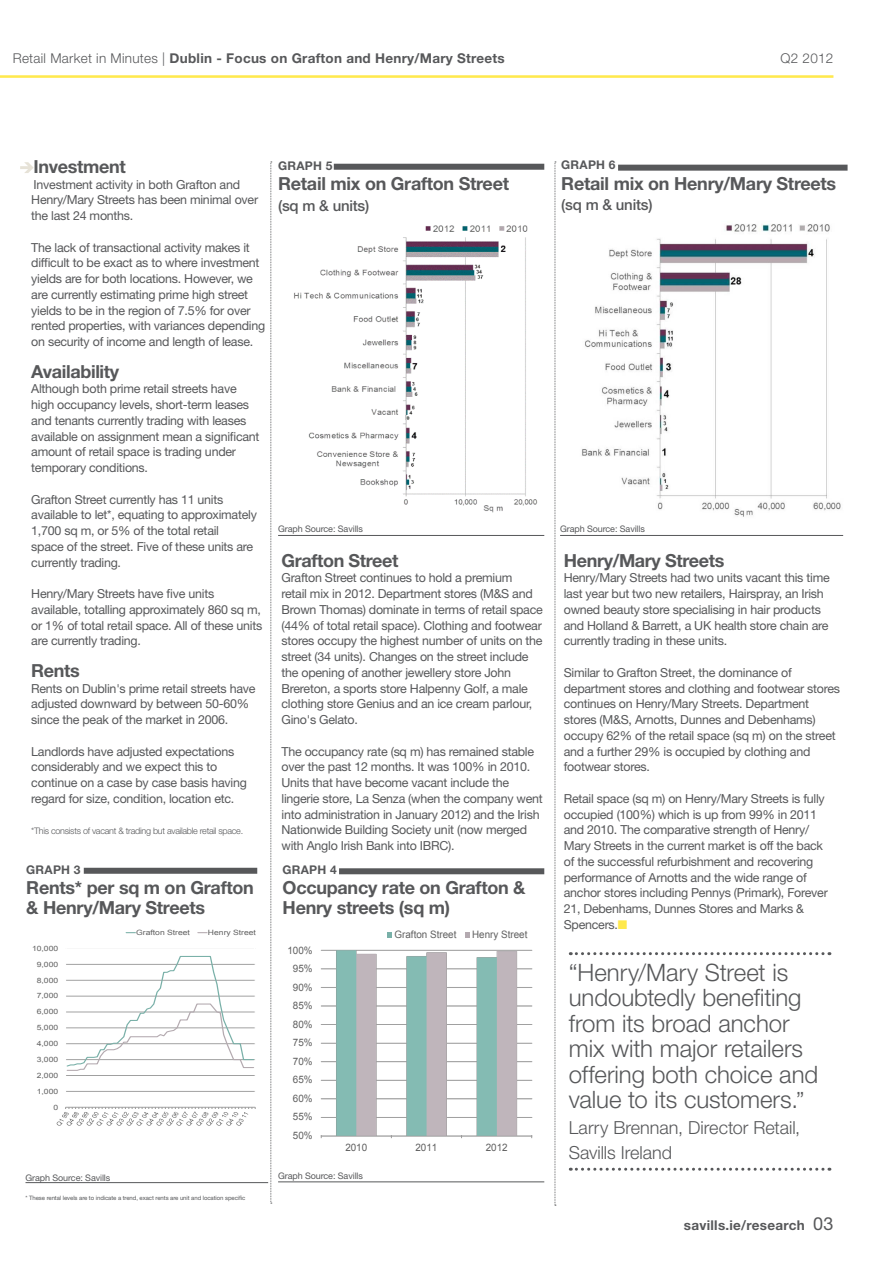
<style>
.page{position:relative;width:893px;height:1263px;background:#fff}
.page>*{position:absolute;margin:0;border:0;box-sizing:border-box;transform-origin:0 0}
.H_Quote{font:300 24px/25.5px "Helvetica Neue LT Std";letter-spacing:-.005em;color:#57585a}
.H_GraphHeader{font:700 18px/20.2px "Helvetica Neue LT Std";letter-spacing:-.015em;color:#57585a}
.H_Body{font:700 18px "Helvetica Neue LT Std";letter-spacing:-.02em;color:#57585a}
.H_Quote-2{font:300 18px/25.5px "Helvetica Neue LT Std";color:#57585a}
.H_GraphHeader-2{font:500 15px "Helvetica Neue LT Std";letter-spacing:-.015em;color:#57585a}
.t1{font:700 13.5px "Helvetica Neue LT Std";letter-spacing:.02em;color:#57585a}
.t2{font:300 13.5px "Helvetica Neue LT Std";letter-spacing:.02em;color:#57585a}
.H_Body-2{font:12.45px/15.8px "Helvetica Neue LT Std";letter-spacing:-.02em;color:#57585a}
.H_GraphName{font:700 12px "Helvetica Neue LT Std";letter-spacing:.02em;color:#57585a}
.t3{font:10.2px "Arial";letter-spacing:-.005em;color:#5f5f5f;scale:.96 1}
.H_GraphSource{font:9px "Helvetica Neue LT Std";letter-spacing:-.01em;color:#57585a}
.H_Body-3{font:300 9px "Helvetica Neue LT Std";letter-spacing:-.03em;color:#57585a}
.t4{font:7.35px "Arial";color:#5f5f5f;scale:1.18 1}
.H_GraphSource-2{font:6px "Helvetica Neue LT Std";letter-spacing:-.01em;color:#57585a}
.s1{font-weight:300}
.s2{color:#ffe94d}
.s3{font-size:22.5px}
.s4{font-weight:400;font-size:18px}
</style>
<div class="page">
<hr style="left:0;top:75px;width:833px;height:3px;background:#ffe94d">
<img style="left:582px;top:224px;width:259px;height:293px">
<hr style="left:278px;top:535px;width:266px;height:1px;background:#57585a">
<svg style="left:270px;top:162px;width:2px;height:1042px;background:#d7d7d8"></svg>
<svg style="left:555px;top:162px;width:1px;height:1044px"></svg>
<div style="left:84px;top:868px;width:173px;height:6px;background:#57585a"></div>
<hr style="left:26px;top:1182px;width:242px;height:1px;background:#57585a">
<svg style="left:20px;top:162px;width:14px;height:11px"></svg>
<hr style="left:560px;top:535px;width:283px;height:1px;background:#57585a">
<div style="left:618px;top:165px;width:229px;height:6px;background:#57585a"></div>
<div style="left:339px;top:868px;width:205px;height:6px;background:#57585a"></div>
<hr style="left:278px;top:1181px;width:266px;height:1px;background:#57585a">
<div style="left:334px;top:164px;width:210px;height:6px;background:#57585a"></div>
<svg style="left:570px;top:952px;width:260px;height:3px"></svg>
<svg style="left:570px;top:1168px;width:260px;height:3px"></svg>
<hr style="left:66px;top:1091px;width:189px;height:1px;background:#999">
<hr style="left:66px;top:1075px;width:189px;height:1px;background:#999">
<div style="left:65px;top:948px;width:190px;height:159px;border:1px solid #fff"></div>
<svg style="left:66px;top:955px;width:189px;height:116px"></svg>
<svg style="left:57px;top:1107px;width:199px;height:18px"></svg>
<img style="left:294px;top:225px;width:244px;height:288px">
<img style="left:320px;top:949px;width:213px;height:187px">
<svg style="left:387px;top:933px;width:5px;height:5px"></svg>
<svg style="left:465px;top:933px;width:5px;height:5px"></svg>
<p class="t1" style="left:13px;top:50px;width:494px"><span class="s1">Retail Market in Minutes |</span> Dublin - Focus on Grafton and Henry/Mary Streets</p>
<p class="t2" style="left:780px;top:50px;width:54px">Q2 2012</p>
<p class="H_Body" style="left:34px;top:155px;width:94px">Investment</p>
<p class="H_Body-2" style="left:31px;top:176px;width:228px">Investment activity in both Grafton and<br>Henry/Mary Streets has been minimal over the last 24 months.</p>
<p class="H_Body-2" style="left:31px;top:239px;width:235px">The lack of transactional activity makes it difficult to be exact as to where investment yields are for both locations. However, we are currently estimating prime high street yields to be in the region of 7.5% for over rented properties, with variances depending on security of income and length of lease.</p>
<p class="H_Body" style="left:31px;top:360px;width:89px">Availability</p>
<p class="H_Body-2" style="left:31px;top:381px;width:230px">Although both prime retail streets have high occupancy levels, short-term leases and tenants currently trading with leases available on assignment mean a significant amount of retail space is trading under temporary conditions.</p>
<p class="H_Body-2" style="left:31px;top:491px;width:227px">Grafton Street currently has 11 units available to let*, equating to approximately 1,700 sq m, or 5% of the total retail<br>space of the street. Five of these units are currently trading.</p>
<p class="H_Body-2" style="left:31px;top:586px;width:233px">Henry/Mary Streets have five units available, totalling approximately 860 sq m, or 1% of total retail space. All of these units are currently trading.</p>
<p class="H_Body" style="left:31px;top:659px;width:50px">Rents</p>
<p class="H_Body-2" style="left:31px;top:680px;width:226px">Rents on Dublin's prime retail streets have adjusted downward by between 50-60% since the peak of the market in 2006.</p>
<p class="H_Body-2" style="left:31px;top:743px;width:217px">Landlords have adjusted expectations considerably and we expect this to continue on a case by case basis having regard for size, condition, location etc.</p>
<p class="H_Body-3" style="left:31px;top:826px;width:213px">*This consists of vacant &amp; trading but available retail space.</p>
<p class="H_GraphName" style="left:278px;top:158px;width:56px">GRAPH 5</p>
<p class="H_GraphHeader" style="left:278px;top:173px;width:232px">Retail mix on Grafton Street</p>
<p class="H_GraphHeader-2" style="left:278px;top:196px;width:93px">(sq m &amp; units)</p>
<p class="H_GraphSource" style="left:278px;top:523px;width:86px">Graph Source: Savills</p>
<p class="H_Body" style="left:281px;top:549px;width:119px">Grafton Street</p>
<p class="H_Body-2" style="left:281px;top:570px;width:263px">Grafton Street continues to hold a premium<br>retail mix in 2012. Department stores (M&amp;S and Brown Thomas) dominate in terms of retail space (44% of total retail space). Clothing and footwear stores occupy the highest number of units on the street (34 units). Changes on the street include the opening of another jewellery store John Brereton, a sports store Halpenny Golf, a male clothing store Genius and an ice cream parlour, Gino's Gelato.</p>
<p class="H_Body-2" style="left:281px;top:743px;width:263px">The occupancy rate (sq m) has remained stable over the past 12 months. It was 100% in 2010.<br>Units that have become vacant include the lingerie store, La Senza (when the company went into administration in January 2012) and the Irish Nationwide Building Society unit (now merged with Anglo Irish Bank into IBRC).</p>
<p class="H_GraphName" style="left:26px;top:862px;width:56px">GRAPH 3</p>
<p class="H_GraphHeader" style="left:26px;top:877px;width:229px">Rents* per sq m on Grafton &amp; Henry/Mary Streets</p>
<p class="H_GraphName" style="left:283px;top:862px;width:56px">GRAPH 4</p>
<p class="H_GraphHeader" style="left:283px;top:877px;width:245px">Occupancy rate on Grafton &amp;<br>Henry streets (sq m)</p>
<p class="t4" style="left:136px;top:928px;width:47px">Grafton Street</p>
<p class="t4" style="left:208px;top:928px;width:42px">Henry Street</p>
<p class="t3" style="left:395px;top:928px;width:66px">Grafton Street</p>
<p class="t3" style="left:472px;top:928px;width:59px">Henry Street</p>
<p class="t4" style="left:32px;top:943px;width:24px">10,000</p>
<p class="t3" style="left:287px;top:944px;width:28px">100%</p>
<p class="t4" style="left:37px;top:959px;width:20px">9,000</p>
<p class="t3" style="left:293px;top:962px;width:22px">95%</p>
<p class="t4" style="left:37px;top:975px;width:20px">8,000</p>
<p class="t3" style="left:293px;top:981px;width:22px">90%</p>
<p class="t4" style="left:37px;top:991px;width:20px">7,000</p>
<p class="t4" style="left:37px;top:1007px;width:20px">6,000</p>
<p class="t3" style="left:293px;top:999px;width:22px">85%</p>
<p class="t4" style="left:37px;top:1023px;width:20px">5,000</p>
<p class="t3" style="left:293px;top:1017px;width:22px">80%</p>
<p class="t4" style="left:37px;top:1039px;width:20px">4,000</p>
<p class="t3" style="left:293px;top:1036px;width:22px">75%</p>
<p class="t4" style="left:37px;top:1054px;width:20px">3,000</p>
<p class="t3" style="left:293px;top:1054px;width:22px">70%</p>
<p class="t4" style="left:37px;top:1070px;width:20px">2,000</p>
<p class="t3" style="left:293px;top:1073px;width:22px">65%</p>
<p class="t4" style="left:37px;top:1086px;width:20px">1,000</p>
<p class="t3" style="left:293px;top:1091px;width:22px">60%</p>
<p class="t4" style="left:53px;top:1102px;width:6px">0</p>
<p class="t3" style="left:293px;top:1110px;width:22px">55%</p>
<p class="t3" style="left:293px;top:1128px;width:22px">50%</p>
<p class="t3" style="left:345px;top:1140px;width:24px">2010</p>
<p class="t3" style="left:415px;top:1140px;width:24px">2011</p>
<p class="t3" style="left:486px;top:1140px;width:24px">2012</p>
<p class="H_GraphName" style="left:561px;top:158px;width:56px">GRAPH 6</p>
<p class="H_GraphHeader" style="left:561px;top:173px;width:276px">Retail mix on Henry/Mary Streets</p>
<p class="H_GraphHeader-2" style="left:561px;top:195px;width:93px">(sq m &amp; units)</p>
<p class="H_GraphSource" style="left:560px;top:523px;width:86px">Graph Source: Savills</p>
<p class="H_Body" style="left:564px;top:549px;width:162px">Henry/Mary Streets</p>
<p class="H_Body-2" style="left:564px;top:570px;width:267px">Henry/Mary Streets had two units vacant this time last year but two new retailers, Hairspray, an Irish owned beauty store specialising in hair products and Holland &amp; Barrett, a UK health store chain are currently trading in these units.</p>
<p class="H_Body-2" style="left:564px;top:664px;width:278px">Similar to Grafton Street, the dominance of department stores and clothing and footwear stores continues on Henry/Mary Streets. Department stores (M&amp;S, Arnotts, Dunnes and Debenhams) occupy 62% of the retail space (sq m) on the street and a further 29% is occupied by clothing and footwear stores.</p>
<p class="H_Body-2" style="left:564px;top:790px;width:266px">Retail space (sq m) on Henry/Mary Streets is fully occupied (100%) which is up from 99% in 2011 and 2010. The comparative strength of Henry/ Mary Streets in the current market is off the back of the successful refurbishment and recovering performance of Arnotts and the wide range of anchor stores including Pennys (Primark), Forever 21, Debenhams, Dunnes Stores and Marks &amp; Spencers.<span class="s2">■</span></p>
<p class="H_Quote" style="left:569px;top:959px;width:251px">“Henry/Mary Street is undoubtedly benefiting from its broad anchor mix with major retailers offering both choice and value to its customers.<span class="s3">”</span></p>
<p class="H_Quote-2" style="left:569px;top:1114px;width:233px">Larry Brennan, Director Retail,<br>Savills Ireland</p>
<p class="H_GraphSource" style="left:26px;top:1172px;width:86px">Graph Source: Savills</p>
<p class="H_GraphSource-2" style="left:26px;top:1194px;width:221px">* These rental levels are to indicate a trend, exact rents are unit and location specific</p>
<p class="H_GraphSource" style="left:278px;top:1170px;width:86px">Graph Source: Savills</p>
<p class="t1" style="left:684px;top:1217px;width:151px">savills.ie/research <span class="s4">03</span></p>
</div>
